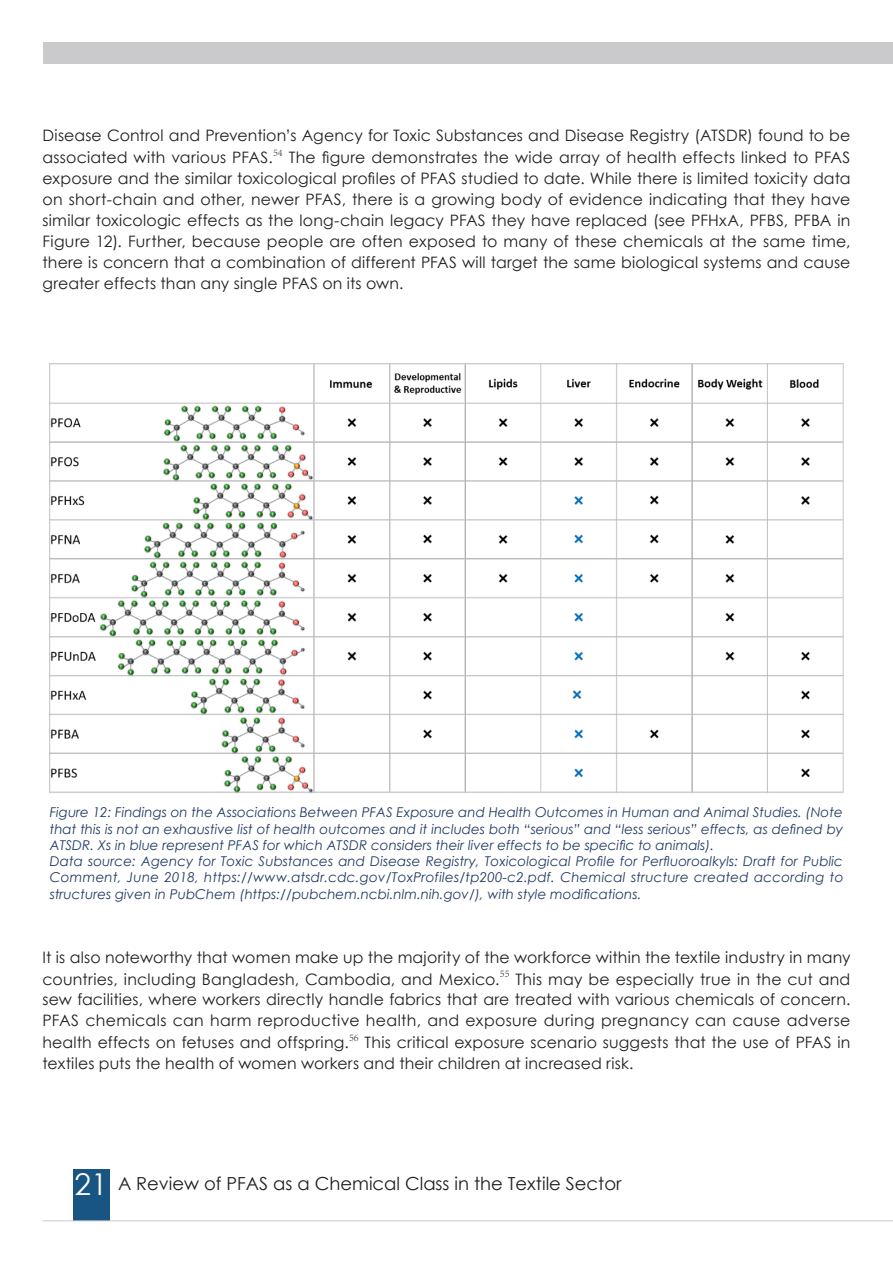
<style>
.page{position:relative;width:893px;height:1263px;background:#fff}
.page>*{position:absolute;margin:0;border:0;box-sizing:border-box;transform-origin:0 0}
.t1{font:18px "Century Gothic";color:#231f20}
.t2{font:15.75px/20.9px "Century Gothic";letter-spacing:.01em;color:#231f20}
.t3{font:italic 13.5px/16.2px "Century Gothic";color:#223b62}
.t4{font:300 10.5px "Adobe Song Std";color:#231f20}
.s1{font-size:30px;color:#fff}
</style>
<div class="page">
<div style="left:73px;top:1169px;width:36px;height:51px;background:#195582"></div>
<div style="left:43px;top:43px;width:850px;height:21px;background:#cac9cc"></div>
<hr style="left:43px;top:1220px;width:850px;height:1px;background:#cac9cc">
<img style="left:50px;top:364px;width:793px;height:429px">
<p class="t2" style="left:43px;top:124px;width:809px;line-height:22.2px">Disease Control and Prevention’s Agency for Toxic Substances and Disease Registry (ATSDR) found to be associated with various PFAS.</p>
<p class="t4" style="left:273px;top:146px;width:11px">54</p>
<p class="t2" style="left:43px;top:147px;width:809px;text-align:justify;text-indent:246px">The figure demonstrates the wide array of health effects linked to PFAS exposure and the similar toxicological profiles of PFAS studied to date. While there is limited toxicity data on short-chain and other, newer PFAS, there is a growing body of evidence indicating that they have similar toxicologic effects as the long-chain legacy PFAS they have replaced (see PFHxA, PFBS, PFBA in Figure 12). Further, because people are often exposed to many of these chemicals at the same time, there is concern that a combination of different PFAS will target the same biological systems and cause greater effects than any single PFAS on its own.</p>
<p class="t3" style="left:50px;top:804px;width:795px">Figure 12: Findings on the Associations Between PFAS Exposure and Health Outcomes in Human and Animal Studies. (Note that this is not an exhaustive list of health outcomes and it includes both “serious” and “less serious” effects, as defined by ATSDR. Xs in blue represent PFAS for which ATSDR considers their liver effects to be specific to animals).<br>Data source: Agency for Toxic Substances and Disease Registry, Toxicological Profile for Perfluoroalkyls: Draft for Public Comment, June 2018, https://www.atsdr.cdc.gov/ToxProfiles/tp200-c2.pdf. Chemical structure created according to structures given in PubChem (https://pubchem.ncbi.nlm.nih.gov/), with style modifications.</p>
<p class="t2" style="left:43px;top:945px;width:809px;line-height:22.2px">It is also noteworthy that women make up the majority of the workforce within the textile industry in many countries, including Bangladesh, Cambodia, and Mexico.</p>
<p class="t4" style="left:500px;top:967px;width:11px">55</p>
<p class="t2" style="left:43px;top:968px;width:809px;text-align:justify;text-indent:473px">This may be especially true in the cut and sew facilities, where workers directly handle fabrics that are treated with various chemicals of concern.<br>PFAS chemicals can harm reproductive health, and exposure during pregnancy can cause adverse health effects on fetuses and offspring.</p>
<p class="t4" style="left:349px;top:1031px;width:11px">56</p>
<p class="t2" style="left:43px;top:1032px;width:809px;text-indent:322px">This critical exposure scenario suggests that the use of PFAS in textiles puts the health of women workers and their children at increased risk.</p>
<p class="t1" style="left:75px;top:1171px;width:548px"><span class="s1">21</span> A Review of PFAS as a Chemical Class in the Textile Sector</p>
</div>
